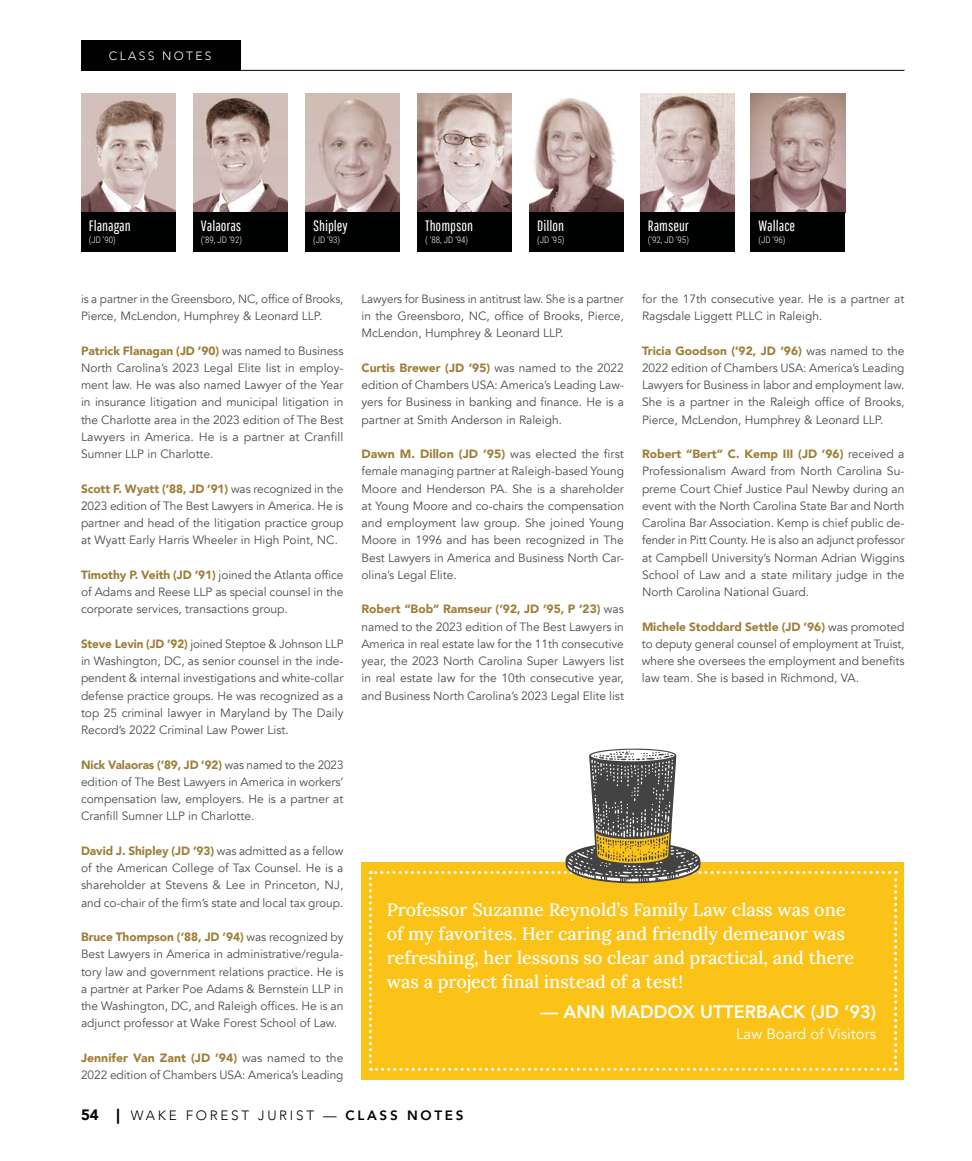
<style>
.page{position:relative;width:972px;height:1161px;background:#fff}
.page>*{position:absolute;margin:0;border:0;box-sizing:border-box;transform-origin:0 0}
.body{font:18px/24px "Lora";color:#fff}
.body-2{font:800 18px "Avenir";color:#fff}
.body-3{font:15px "Pathway Gothic One";color:#fff}
.body-4{font:15px "Avenir";color:#fff}
.t1{font:300 13.5px "Avenir";letter-spacing:.2em;color:#000}
.class_notes_body{font:12px/17.2px "Avenir";color:#4d4d4f;text-align:justify}
.body-5{font:300 12px "Avenir";letter-spacing:.2em;color:#fff}
.body-6{font:300 9px "Roboto Condensed";color:#fff}
.s1{font-weight:900;color:#9e7e38}
.s2{font-weight:900;font-size:15px}
.s3{font-weight:800}
</style>
<div class="page">
<img style="left:305px;top:93px;width:95px;height:119px">
<div style="left:305px;top:212px;width:95px;height:39px;background:#000101"></div>
<img style="left:417px;top:93px;width:95px;height:119px">
<div style="left:417px;top:212px;width:95px;height:39px;background:#000101"></div>
<img style="left:530px;top:98px;width:94px;height:114px">
<div style="left:530px;top:212px;width:94px;height:39px;background:#000101"></div>
<img style="left:751px;top:94px;width:94px;height:118px">
<div style="left:751px;top:212px;width:94px;height:40px;background:#000101"></div>
<img style="left:640px;top:93px;width:95px;height:119px">
<div style="left:640px;top:212px;width:95px;height:39px;background:#000101"></div>
<img style="left:193px;top:94px;width:95px;height:118px">
<div style="left:193px;top:212px;width:95px;height:40px;background:#000101"></div>
<img style="left:81px;top:94px;width:95px;height:118px">
<div style="left:81px;top:212px;width:95px;height:40px;background:#000101"></div>
<div style="left:362px;top:863px;width:542px;height:217px;background:#fbc318"></div>
<svg style="left:369px;top:749px;width:528px;height:322px"></svg>
<div style="left:81px;top:40px;width:159px;height:30px;background:#000"></div>
<hr style="left:81px;top:70px;width:823px;height:1px;background:#000">
<p class="body-5" style="left:109px;top:49px;width:104px">CLASS NOTES</p>
<p class="body-3" style="left:89px;top:217px;width:43px">Flanagan</p>
<p class="body-6" style="left:89px;top:234px;width:29px">(JD ’90)</p>
<p class="body-3" style="left:201px;top:217px;width:42px">Valaoras</p>
<p class="body-6" style="left:201px;top:234px;width:43px">('89, JD ’92)</p>
<p class="body-3" style="left:313px;top:217px;width:36px">Shipley</p>
<p class="body-6" style="left:313px;top:233px;width:29px">(JD ’93)</p>
<p class="body-3" style="left:425px;top:217px;width:49px">Thompson</p>
<p class="body-6" style="left:425px;top:233px;width:45px">( '88, JD ’94)</p>
<p class="body-3" style="left:537px;top:217px;width:28px">Dillon</p>
<p class="body-6" style="left:537px;top:233px;width:29px">(JD ’95)</p>
<p class="body-3" style="left:648px;top:217px;width:42px">Ramseur</p>
<p class="body-6" style="left:648px;top:233px;width:43px">('92, JD ’95)</p>
<p class="body-3" style="left:759px;top:217px;width:38px">Wallace</p>
<p class="body-6" style="left:759px;top:234px;width:29px">(JD ’96)</p>
<p class="class_notes_body" style="left:81px;top:290px;width:264px">is a partner in the Greensboro, NC, office of Brooks,<br>Pierce, McLendon, Humphrey &amp; Leonard LLP.</p>
<p class="class_notes_body" style="left:81px;top:342px;width:264px"><span class="s1">Patrick Flanagan (JD ’90)</span> was named to Business North Carolina’s 2023 Legal Elite list in employ&shy;ment law. He was also named Lawyer of the Year in insurance litigation and municipal litigation in the Charlotte area in the 2023 edition of The Best Lawyers in America. He is a partner at Cranfill Sumner LLP in Charlotte.</p>
<p class="class_notes_body" style="left:81px;top:480px;width:264px"><span class="s1">Scott F. Wyatt (’88, JD ’91)</span> was recognized in the 2023 edition of The Best Lawyers in America. He is partner and head of the litigation practice group at Wyatt Early Harris Wheeler in High Point, NC.</p>
<p class="class_notes_body" style="left:81px;top:566px;width:264px"><span class="s1">Timothy P. Veith (JD ’91)</span> joined the Atlanta office of Adams and Reese LLP as special counsel in the corporate services, transactions group.</p>
<p class="class_notes_body" style="left:81px;top:635px;width:264px"><span class="s1">Steve Levin (JD ’92)</span> joined Steptoe &amp; Johnson LLP in Washington, DC, as senior counsel in the inde&shy;pendent &amp; internal investigations and white-collar defense practice groups. He was recognized as a top 25 criminal lawyer in Maryland by The Daily Record’s 2022 Criminal Law Power List.</p>
<p class="class_notes_body" style="left:81px;top:756px;width:264px"><span class="s1">Nick Valaoras (’89, JD ’92)</span> was named to the 2023 edition of The Best Lawyers in America in workers’ compensation law, employers. He is a partner at Cranfill Sumner LLP in Charlotte.</p>
<p class="class_notes_body" style="left:81px;top:842px;width:264px"><span class="s1">David J. Shipley (JD ’93)</span> was admitted as a fellow of the American College of Tax Counsel. He is a shareholder at Stevens &amp; Lee in Princeton, NJ, and co-chair of the firm’s state and local tax group.</p>
<p class="class_notes_body" style="left:81px;top:928px;width:264px"><span class="s1">Bruce Thompson (’88, JD ’94)</span> was recognized by Best Lawyers in America in administrative/regula&shy;tory law and government relations practice. He is a partner at Parker Poe Adams &amp; Bernstein LLP in the Washington, DC, and Raleigh offices. He is an adjunct professor at Wake Forest School of Law.</p>
<p class="class_notes_body" style="left:81px;top:1049px;width:264px"><span class="s1">Jennifer Van Zant (JD ’94)</span> was named to the<br>2022 edition of Chambers USA: America’s Leading</p>
<p class="class_notes_body" style="left:362px;top:290px;width:264px">Lawyers for Business in antitrust law. She is a partner in the Greensboro, NC, office of Brooks, Pierce, McLendon, Humphrey &amp; Leonard LLP.</p>
<p class="class_notes_body" style="left:362px;top:359px;width:264px"><span class="s1">Curtis Brewer (JD ’95)</span> was named to the 2022 edition of Chambers USA: America’s Leading Law&shy;yers for Business in banking and finance. He is a partner at Smith Anderson in Raleigh.</p>
<p class="class_notes_body" style="left:362px;top:445px;width:264px"><span class="s1">Dawn M. Dillon (JD ’95)</span> was elected the first female managing partner at Raleigh-based Young Moore and Henderson PA. She is a shareholder at Young Moore and co-chairs the compensation and employment law group. She joined Young Moore in 1996 and has been recognized in The Best Lawyers in America and Business North Car&shy;olina’s Legal Elite.</p>
<p class="class_notes_body" style="left:362px;top:601px;width:264px"><span class="s1">Robert “Bob” Ramseur (’92, JD ’95, P ’23)</span> was named to the 2023 edition of The Best Lawyers in America in real estate law for the 11th consecutive year, the 2023 North Carolina Super Lawyers list in real estate law for the 10th consecutive year, and Business North Carolina’s 2023 Legal Elite list</p>
<p class="class_notes_body" style="left:642px;top:290px;width:264px">for the 17th consecutive year. He is a partner at<br>Ragsdale Liggett PLLC in Raleigh.</p>
<p class="class_notes_body" style="left:642px;top:342px;width:264px"><span class="s1">Tricia Goodson (’92, JD ’96)</span> was named to the 2022 edition of Chambers USA: America’s Leading Lawyers for Business in labor and employment law.<br>She is a partner in the Raleigh office of Brooks, Pierce, McLendon, Humphrey &amp; Leonard LLP.</p>
<p class="class_notes_body" style="left:642px;top:445px;width:264px"><span class="s1">Robert “Bert” C. Kemp III (JD ’96)</span> received a Professionalism Award from North Carolina Su&shy;preme Court Chief Justice Paul Newby during an event with the North Carolina State Bar and North Carolina Bar Association. Kemp is chief public de&shy;fender in Pitt County. He is also an adjunct professor at Campbell University’s Norman Adrian Wiggins School of Law and a state military judge in the North Carolina National Guard.</p>
<p class="class_notes_body" style="left:642px;top:618px;width:264px"><span class="s1">Michele Stoddard Settle (JD ’96)</span> was promoted to deputy general counsel of employment at Truist, where she oversees the employment and benefits law team. She is based in Richmond, VA.</p>
<p class="body" style="left:387px;top:896px;width:469px">Professor Suzanne Reynold’s Family Law class was one of my favorites. Her caring and friendly demeanor was refreshing, her lessons so clear and practical, and there was a project final instead of a test!</p>
<p class="body-2" style="left:540px;top:997px;width:337px">— ANN MADDOX UTTERBACK (JD ’93)</p>
<p class="body-4" style="left:736px;top:1024px;width:142px">Law Board of Visitors</p>
<p class="t1" style="left:81px;top:1108px;width:384px"><span class="s2">54 |</span> WAKE FOREST JURIST — <span class="s3">CLASS NOTES</span></p>
</div>
